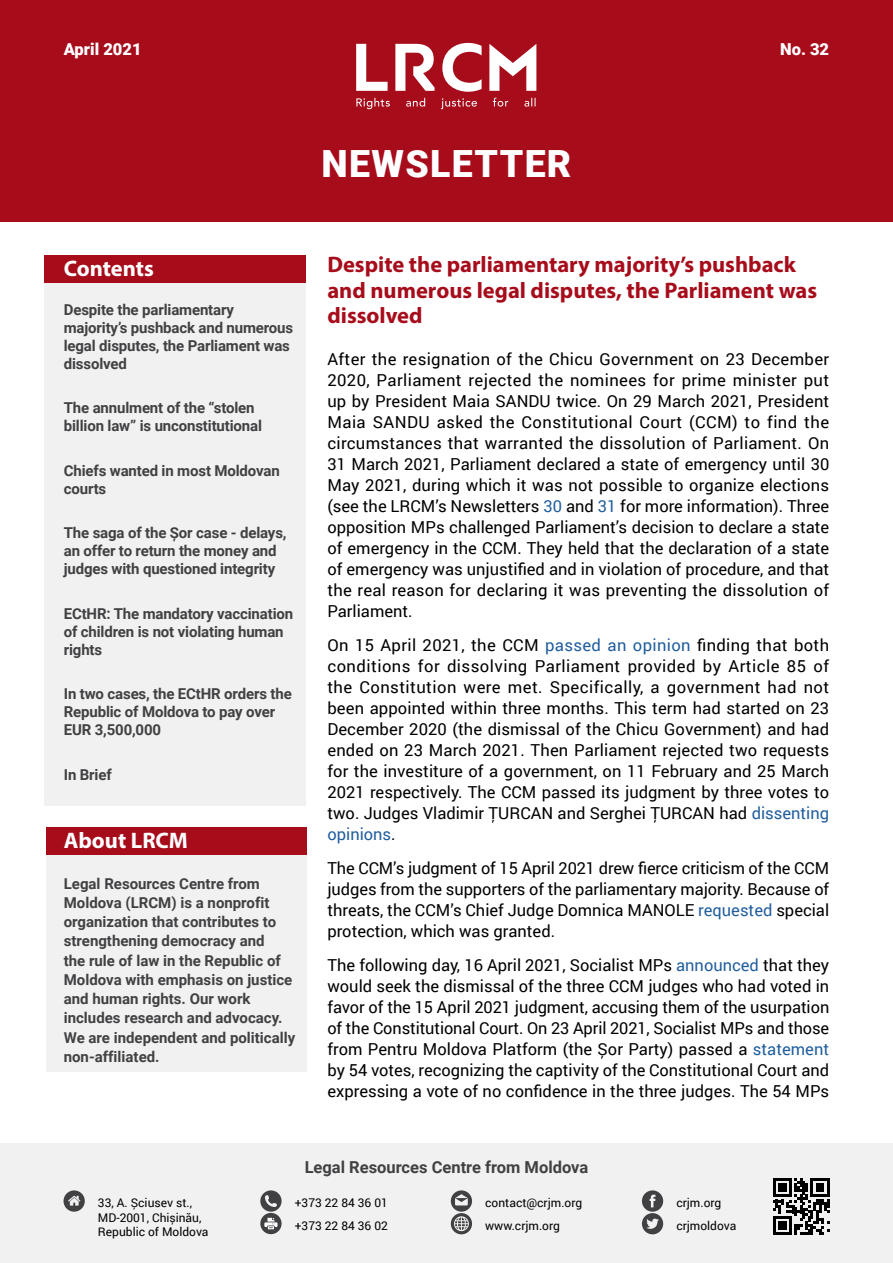
<style>
.page{position:relative;width:893px;height:1263px;background:#fff}
.page>*{position:absolute;margin:0;border:0;box-sizing:border-box;transform-origin:0 0}
.t1{font:900 37.5px "Roboto";letter-spacing:.035em;color:#fff}
.t2{font:700 22.5px/25.5px "Myriad Pro";color:#a70c1b}
.title_white{font:700 22.5px "Myriad Pro";color:#fff}
.body{font:16.5px/21px "Roboto";color:#000;text-align:justify}
.t3{font:700 16.5px "Roboto";color:#414042}
.t4{font:900 16.5px "Roboto";color:#fff}
.cuprins{font:700 15px/18px "Roboto";letter-spacing:-.01em;color:#414042}
.t5{font:12px/14.4px "Roboto";color:#000}
.s1{color:#215e9e}
</style>
<div class="page">
<div style="left:46px;top:827px;width:260px;height:244px;background:#f1f1f2"></div>
<div style="left:46px;top:827px;width:260px;height:28px;background:#a70c1b"></div>
<div style="left:0;top:0;width:893px;height:221px;background:#a70c1b"></div>
<div style="left:45px;top:255px;width:261px;height:551px;background:#f1f1f2"></div>
<div style="left:45px;top:255px;width:261px;height:28px;background:#a70c1b"></div>
<svg style="left:442px;top:43px;width:40px;height:49px"></svg>
<svg style="left:395px;top:44px;width:40px;height:47px"></svg>
<svg style="left:489px;top:44px;width:47px;height:47px"></svg>
<svg style="left:356px;top:44px;width:32px;height:47px"></svg>
<svg style="left:356px;top:98px;width:180px;height:11px"></svg>
<div style="left:0;top:1144px;width:893px;height:119px;background:#f1f1f2"></div>
<svg style="left:64px;top:1190px;width:21px;height:22px"></svg>
<svg style="left:260px;top:1190px;width:22px;height:22px"></svg>
<svg style="left:260px;top:1213px;width:22px;height:21px"></svg>
<svg style="left:264px;top:1218px;width:13px;height:11px"></svg>
<svg style="left:451px;top:1190px;width:21px;height:44px"></svg>
<svg style="left:642px;top:1190px;width:21px;height:44px"></svg>
<svg style="left:773px;top:1178px;width:56px;height:57px"></svg>
<p class="t4" style="left:64px;top:37px;width:79px">April 2021</p>
<p class="t4" style="left:780px;top:37px;width:51px">No. 32</p>
<p class="t1" style="left:321px;top:138px;width:251px">NEWSLETTER</p>
<p class="title_white" style="left:64px;top:253px;width:92px">Contents</p>
<p class="cuprins" style="left:64px;top:300px;width:231px">Despite the parliamentary majority’s pushback and numerous legal disputes, the Parliament was dissolved</p>
<p class="cuprins" style="left:64px;top:398px;width:200px">The annulment of the “stolen billion law” is unconstitutional</p>
<p class="cuprins" style="left:64px;top:461px;width:217px">Chiefs wanted in most Moldovan courts</p>
<p class="cuprins" style="left:64px;top:523px;width:224px">The saga of the Șor case - delays, an offer to return the money and judges with questioned integrity</p>
<p class="cuprins" style="left:64px;top:604px;width:231px">ECtHR: The mandatory vaccination of children is not violating human rights</p>
<p class="cuprins" style="left:64px;top:684px;width:230px">In two cases, the ECtHR orders the<br>Republic of Moldova to pay over<br>EUR 3,500,000</p>
<p class="cuprins" style="left:64px;top:765px;width:49px">In Brief</p>
<p class="title_white" style="left:64px;top:825px;width:126px">About LRCM</p>
<p class="cuprins" style="left:64px;top:874px;width:198px">Legal Resources Centre from</p>
<p class="cuprins" style="left:64px;top:893px;width:207px">Moldova (LRCM) is a nonprofit</p>
<p class="cuprins" style="left:64px;top:912px;width:214px">organization that contributes to</p>
<p class="cuprins" style="left:64px;top:931px;width:202px">strengthening democracy and</p>
<p class="cuprins" style="left:64px;top:951px;width:219px">the rule of law in the Republic of</p>
<p class="cuprins" style="left:64px;top:970px;width:230px">Moldova with emphasis on justice</p>
<p class="cuprins" style="left:64px;top:989px;width:188px">and human rights. Our work</p>
<p class="cuprins" style="left:64px;top:1008px;width:220px">includes research and advocacy.</p>
<p class="cuprins" style="left:64px;top:1028px;width:233px">We are independent and politically</p>
<p class="cuprins" style="left:64px;top:1047px;width:97px">non-affiliated.</p>
<p class="t2" style="left:327px;top:251px;width:491px">Despite the parliamentary majority’s pushback and numerous legal disputes, the Parliament was dissolved</p>
<p class="body" style="left:327px;top:348px;width:503px">After the resignation of the Chicu Government on 23 December 2020, Parliament rejected the nominees for prime minister put up by President Maia SANDU twice. On 29 March 2021, President Maia SANDU asked the Constitutional Court (CCM) to find the circumstances that warranted the dissolution of Parliament. On 31 March 2021, Parliament declared a state of emergency until 30<br>May 2021, during which it was not possible to organize elections (see the LRCM’s Newsletters <span class="s1">30</span> and <span class="s1">31</span> for more information). Three opposition MPs challenged Parliament’s decision to declare a state of emergency in the CCM. They held that the declaration of a state of emergency was unjustified and in violation of procedure, and that the real reason for declaring it was preventing the dissolution of Parliament.</p>
<p class="body" style="left:327px;top:634px;width:503px">On 15 April 2021, the CCM <span class="s1">passed an opinion</span> finding that both conditions for dissolving Parliament provided by Article 85 of the Constitution were met. Specifically, a government had not been appointed within three months. This term had started on 23<br>December 2020 (the dismissal of the Chicu Government) and had ended on 23 March 2021. Then Parliament rejected two requests for the investiture of a government, on 11 February and 25 March 2021 respectively. The CCM passed its judgment by three votes to two. Judges Vladimir ŢURCAN and Serghei ŢURCAN had <span class="s1">dissenting opinions</span>.</p>
<p class="body" style="left:327px;top:857px;width:503px">The CCM’s judgment of 15 April 2021 drew fierce criticism of the CCM judges from the supporters of the parliamentary majority. Because of threats, the CCM’s Chief Judge Domnica MANOLE <span class="s1">requested</span> special protection, which was granted.</p>
<p class="body" style="left:327px;top:954px;width:503px">The following day, 16 April 2021, Socialist MPs <span class="s1">announced</span> that they would seek the dismissal of the three CCM judges who had voted in favor of the 15 April 2021 judgment, accusing them of the usurpation of the Constitutional Court. On 23 April 2021, Socialist MPs and those from Pentru Moldova Platform (the Șor Party) passed a <span class="s1">statement </span>by 54 votes, recognizing the captivity of the Constitutional Court and expressing a vote of no confidence in the three judges. The 54 MPs</p>
<p class="t3" style="left:305px;top:1155px;width:285px">Legal Resources Centre from Moldova</p>
<p class="t5" style="left:98px;top:1195px;width:112px">33, A. Șciusev st.,<br>MD-2001, Chișinău,<br>Republic of Moldova</p>
<p class="t5" style="left:295px;top:1191px;width:95px;line-height:23px">+373 22 84 36 01 +373 22 84 36 02</p>
<p class="t5" style="left:485px;top:1195px;width:98px">contact@crjm.org</p>
<p class="t5" style="left:485px;top:1218px;width:76px">www.crjm.org</p>
<p class="t5" style="left:676px;top:1195px;width:46px">crjm.org</p>
<p class="t5" style="left:676px;top:1218px;width:62px">crjmoldova</p>
</div>
